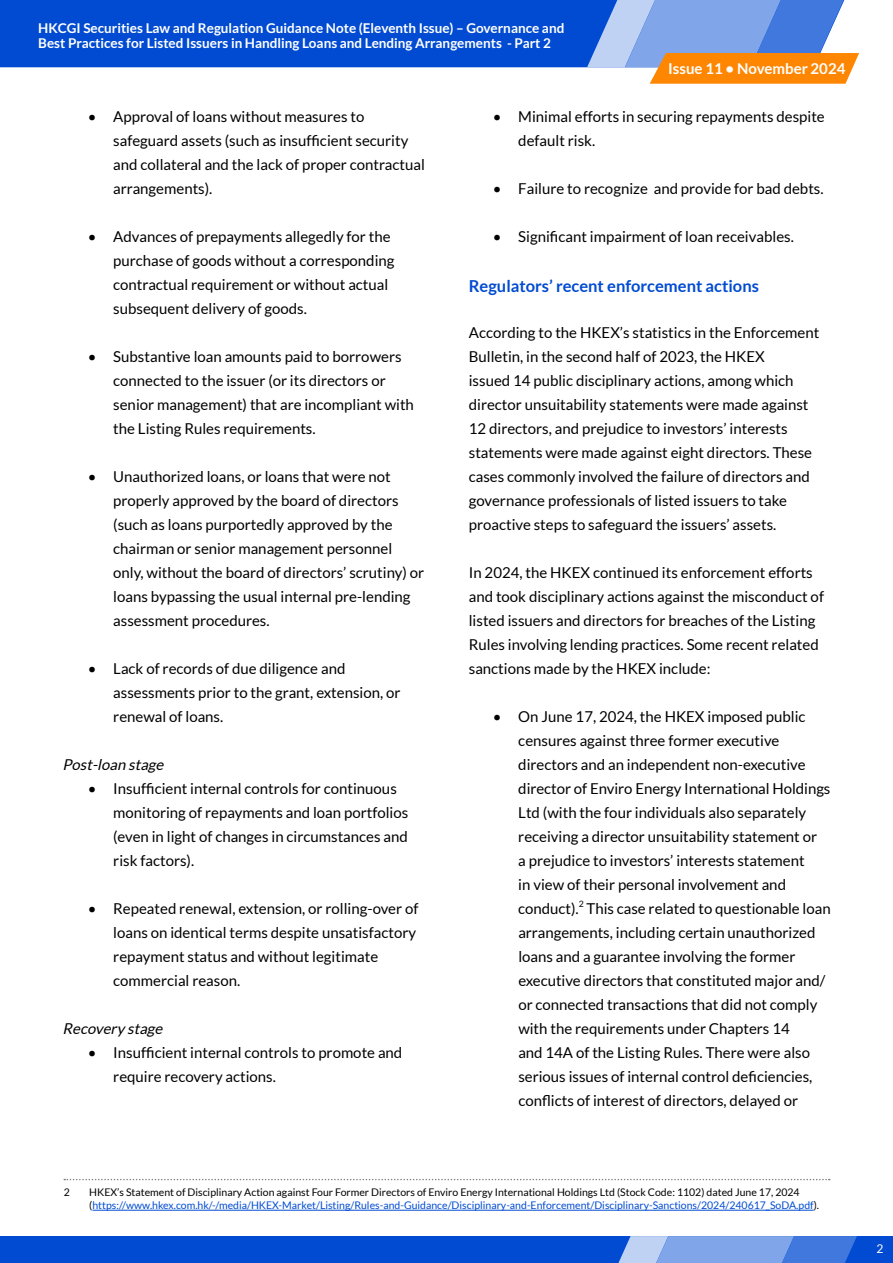
<style>
.page{position:relative;width:893px;height:1263px;background:#fff}
.page>*{position:absolute;margin:0;border:0;box-sizing:border-box;transform-origin:0 0}
.t1{font:700 16.5px "Lato";color:#004bd2}
.t2{font:15px/24px "Lato";color:#000}
.t3{font:italic 15px "Lato";color:#000}
.t4{font:700 15px "Lato";color:#fff}
.t5{font:700 13.5px/15px "Lato";color:#fff}
.t6{font:12px "Lato";color:#fff}
.t7{font:10.5px/13.5px "Lato";color:#004bd2}
.t8{font:10.5px "Lato";color:#000}
.t9{font:8.7px "Lato";color:#000}
.s1{color:#000}
</style>
<div class="page">
<div style="left:0;top:1236px;width:893px;height:27px;background:#004bd2"></div>
<svg style="left:618px;top:1236px;width:239px;height:27px;background:#719be6"></svg>
<div style="left:0;top:0;width:587px;height:67px;background:#004bd2"></div>
<svg style="left:587px;top:0;width:272px;height:84px;background:#a8a1ad"></svg>
<hr style="left:92px;top:1210px;width:722px;height:1px;background:#004bd2">
<svg style="left:64px;top:1179px;width:766px;height:1px"></svg>
<p class="t5" style="left:38px;top:21px;width:528px">HKCGI Securities Law and Regulation Guidance Note (Eleventh Issue) – Governance and<br>Best Practices for Listed Issuers in Handling Loans and Lending Arrangements - Part 2</p>
<p class="t4" style="left:668px;top:60px;width:179px">Issue 11 • November 2024</p>
<p class="t2" style="left:113px;top:105px;width:313px;text-indent:-26px">• Approval of loans without measures to safeguard assets (such as insufficient security and collateral and the lack of proper contractual arrangements).</p>
<p class="t2" style="left:113px;top:225px;width:283px;text-indent:-26px">• Advances of prepayments allegedly for the purchase of goods without a corresponding contractual requirement or without actual subsequent delivery of goods.</p>
<p class="t2" style="left:113px;top:345px;width:302px;text-indent:-26px">• Substantive loan amounts paid to borrowers connected to the issuer (or its directors or senior management) that are incompliant with the Listing Rules requirements.</p>
<p class="t2" style="left:113px;top:465px;width:312px;text-indent:-26px">• Unauthorized loans, or loans that were not properly approved by the board of directors (such as loans purportedly approved by the chairman or senior management personnel only, without the board of directors’ scrutiny) or loans bypassing the usual internal pre-lending assessment procedures.</p>
<p class="t2" style="left:113px;top:657px;width:289px;text-indent:-26px">• Lack of records of due diligence and assessments prior to the grant, extension, or renewal of loans.</p>
<p class="t3" style="left:63px;top:756px;width:106px">Post-loan stage</p>
<p class="t2" style="left:113px;top:777px;width:297px;text-indent:-26px">• Insufficient internal controls for continuous monitoring of repayments and loan portfolios (even in light of changes in circumstances and risk factors).</p>
<p class="t2" style="left:113px;top:897px;width:307px;text-indent:-26px">• Repeated renewal, extension, or rolling-over of loans on identical terms despite unsatisfactory repayment status and without legitimate commercial reason.</p>
<p class="t3" style="left:63px;top:1020px;width:105px">Recovery stage</p>
<p class="t2" style="left:113px;top:1041px;width:291px;text-indent:-26px">• Insufficient internal controls to promote and require recovery actions.</p>
<p class="t2" style="left:518px;top:105px;width:308px;text-indent:-26px">• Minimal efforts in securing repayments despite default risk.</p>
<p class="t2" style="left:493px;top:177px;width:332px">• Failure to recognize and provide for bad debts.</p>
<p class="t2" style="left:493px;top:225px;width:303px">• Significant impairment of loan receivables.</p>
<p class="t1" style="left:469px;top:276px;width:292px">Regulators’ recent enforcement actions</p>
<p class="t2" style="left:469px;top:321px;width:352px">According to the HKEX’s statistics in the Enforcement Bulletin, in the second half of 2023, the HKEX<br>issued 14 public disciplinary actions, among which director unsuitability statements were made against 12 directors, and prejudice to investors’ interests statements were made against eight directors. These cases commonly involved the failure of directors and governance professionals of listed issuers to take proactive steps to safeguard the issuers’ assets.</p>
<p class="t2" style="left:469px;top:561px;width:357px">In 2024, the HKEX continued its enforcement efforts and took disciplinary actions against the misconduct of listed issuers and directors for breaches of the Listing Rules involving lending practices. Some recent related sanctions made by the HKEX include:</p>
<p class="t2" style="left:518px;top:705px;width:314px;text-indent:-26px">• On June 17, 2024, the HKEX imposed public censures against three former executive directors and an independent non-executive director of Enviro Energy International Holdings Ltd (with the four individuals also separately receiving a director unsuitability statement or<br>a prejudice to investors’ interests statement<br>in view of their personal involvement and conduct).</p>
<p class="t9" style="left:579px;top:899px;width:7px">2</p>
<p class="t2" style="left:518px;top:897px;width:314px;text-indent:68px">This case related to questionable loan arrangements, including certain unauthorized loans and a guarantee involving the former executive directors that constituted major and/ or connected transactions that did not comply with the requirements under Chapters 14<br>and 14A of the Listing Rules. There were also serious issues of internal control deficiencies, conflicts of interest of directors, delayed or</p>
<p class="t8" style="left:64px;top:1186px;width:8px">2</p>
<p class="t7" style="left:89px;top:1185px;width:731px"><span class="s1">HKEX’s Statement of Disciplinary Action against Four Former Directors of Enviro Energy International Holdings Ltd (Stock Code: 1102) dated June 17, 2024 (</span>https://www.hkex.com.hk/-/media/HKEX-Market/Listing/Rules-and-Guidance/Disciplinary-and-Enforcement/Disciplinary-Sanctions/2024/240617_SoDA.pdf<span class="s1">).</span></p>
<p class="t6" style="left:876px;top:1241px;width:8px">2</p>
</div>
